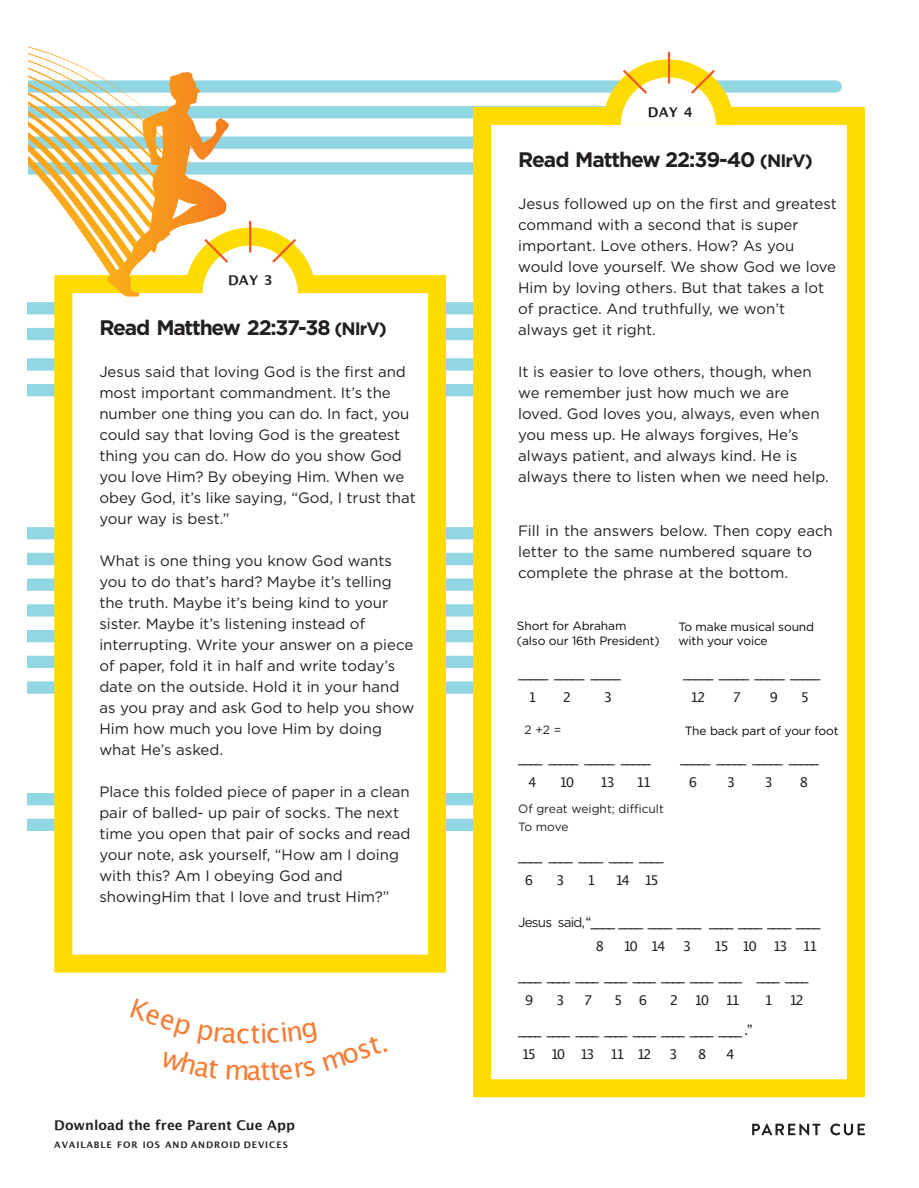
<style>
.page{position:relative;width:919px;height:1188px;background:#fff}
.page>*{position:absolute;margin:0;border:0;box-sizing:border-box;transform-origin:0 0}
.t1{font:27px "Lucida Grande";color:#f47d38}
.t2{font:700 21px "Gotham";letter-spacing:-.055em;color:#231f20}
.t3{font:15px/21px "Gotham";color:#231f20}
.t4{font:13.5px/24px "Lucida Grande";letter-spacing:-.145em;color:#231f20}
.t5{font:700 13.5px "Lucida Grande";color:#231f20}
.t6{font:12px/14.4px "Gotham";letter-spacing:-.01em;color:#080704}
.t7{font:12px/18px "Gotham";color:#231f20}
.t8{font:700 9px "Lucida Grande";letter-spacing:.095em;color:#231f20}
.s1{font-size:18px}
.s2{font-family:"Gotham"}
</style>
<div class="page">
<svg style="left:27px;top:527px;width:446px;height:12px"></svg>
<svg style="left:27px;top:553px;width:446px;height:12px"></svg>
<svg style="left:27px;top:579px;width:446px;height:12px"></svg>
<svg style="left:27px;top:604px;width:446px;height:13px"></svg>
<svg style="left:27px;top:630px;width:446px;height:12px"></svg>
<svg style="left:27px;top:656px;width:446px;height:12px"></svg>
<svg style="left:27px;top:681px;width:446px;height:13px"></svg>
<svg style="left:27px;top:358px;width:446px;height:13px"></svg>
<svg style="left:27px;top:384px;width:446px;height:12px"></svg>
<svg style="left:27px;top:328px;width:446px;height:12px"></svg>
<svg style="left:27px;top:793px;width:446px;height:12px"></svg>
<svg style="left:27px;top:819px;width:446px;height:12px"></svg>
<div style="left:473px;top:107px;width:391px;height:990px;border:18px solid #ffdc01"></div>
<svg style="left:752px;top:1124px;width:68px;height:11px"></svg>
<svg style="left:830px;top:1124px;width:34px;height:11px"></svg>
<div style="left:63px;top:284px;width:374px;height:680px;background:#fff"></div>
<div style="left:54px;top:275px;width:392px;height:698px;border:18px solid #ffdc01"></div>
<svg style="left:27px;top:46px;width:814px;height:268px"></svg>
<p class="t5" style="left:228px;top:275px;width:46px">DAY 3</p>
<h2 class="t2" style="left:99px;top:318px;width:289px">Read Matthew 22:37-38 <span class="s1">(NIrV)</span></h2>
<p class="t3" style="left:99px;top:362px;width:318px">Jesus said that loving God is the first and most important commandment. It’s the number one thing you can do. In fact, you could say that loving God is the greatest thing you can do. How do you show God you love Him? By obeying Him. When we obey God, it’s like saying, “God, I trust that your way is best.”</p>
<p class="t3" style="left:99px;top:551px;width:316px">What is one thing you know God wants you to do that’s hard? Maybe it’s telling the truth. Maybe it’s being kind to your sister. Maybe it’s listening instead of interrupting. Write your answer on a piece of paper, fold it in half and write today’s date on the outside. Hold it in your hand as you pray and ask God to help you show Him how much you love Him by doing what He’s asked.</p>
<p class="t3" style="left:99px;top:782px;width:313px">Place this folded piece of paper in a clean pair of balled- up pair of socks. The next time you open that pair of socks and read your note, ask yourself, “How am I doing with this? Am I obeying God and showingHim that I love and trust Him?”</p>
<h1 class="t1" style="left:250px;top:1022px;width:12px">t</h1>
<h1 class="t1" style="left:246px;top:1059px;width:16px">a</h1>
<p class="t5" style="left:54px;top:1119px;width:242px">Download the free Parent Cue App</p>
<p class="t8" style="left:54px;top:1141px;width:235px">AVAILABLE FOR IOS AND ANDROID DEVICES</p>
<p class="t5" style="left:647px;top:106px;width:46px">DAY 4</p>
<h2 class="t2" style="left:518px;top:150px;width:296px">Read Matthew 22:39-40 <span class="s1">(NIrV)</span></h2>
<p class="t3" style="left:518px;top:194px;width:320px">Jesus followed up on the first and greatest command with a second that is super important. Love others. How? As you would love yourself. We show God we love Him by loving others. But that takes a lot of practice. And truthfully, we won’t always get it right.</p>
<p class="t3" style="left:518px;top:362px;width:312px">It is easier to love others, though, when we remember just how much we are loved. God loves you, always, even when you mess up. He always forgives, He’s always patient, and always kind. He is always there to listen when we need help.</p>
<p class="t3" style="left:518px;top:521px;width:316px">Fill in the answers below. Then copy each letter to the same numbered square to complete the phrase at the bottom.</p>
<p class="t6" style="left:517px;top:620px;width:144px">Short for Abraham<br>(also our 16th President)</p>
<p class="t6" style="left:678px;top:620px;width:137px">To make musical sound with your voice</p>
<p class="t4" style="left:518px;top:662px;width:104px">_____ _____ _____</p>
<p class="t4" style="left:683px;top:662px;width:139px">_____ _____ _____ _____</p>
<p class="t4" style="left:528px;top:686px;width:10px">1</p>
<p class="t4" style="left:562px;top:686px;width:10px">2</p>
<p class="t4" style="left:603px;top:686px;width:10px">3</p>
<p class="t4" style="left:690px;top:686px;width:17px">12</p>
<p class="t4" style="left:732px;top:686px;width:10px">7</p>
<p class="t4" style="left:769px;top:686px;width:10px">9</p>
<p class="t4" style="left:800px;top:686px;width:10px">5</p>
<p class="t7" style="left:524px;top:721px;width:38px">2+2=</p>
<p class="t4" style="left:518px;top:747px;width:134px">____ _____ _____ _____</p>
<p class="t4" style="left:680px;top:747px;width:140px">_____ _____ _____ _____</p>
<p class="t4" style="left:528px;top:771px;width:10px">4</p>
<p class="t4" style="left:559px;top:771px;width:17px">10</p>
<p class="t4" style="left:599px;top:771px;width:17px">13</p>
<p class="t4" style="left:636px;top:771px;width:17px">11</p>
<p class="t4" style="left:688px;top:771px;width:10px">6</p>
<p class="t4" style="left:726px;top:771px;width:10px">3</p>
<p class="t4" style="left:764px;top:771px;width:10px">3</p>
<p class="t4" style="left:799px;top:771px;width:10px">8</p>
<p class="t6" style="left:684px;top:724px;width:155px">The back part of your foot</p>
<p class="t7" style="left:518px;top:801px;width:147px">Of great weight; difficult<br>To move</p>
<p class="t4" style="left:524px;top:845px;width:140px;text-indent:-7px">____ ____ ____ ____ ____<br>6</p>
<p class="t4" style="left:556px;top:869px;width:10px">3</p>
<p class="t4" style="left:587px;top:869px;width:10px">1</p>
<p class="t4" style="left:615px;top:869px;width:45px">14 15</p>
<p class="t4" style="left:595px;top:911px;width:226px;text-indent:-77px"><span class="s2">Jesus said,</span>“____ ____ ____ ____ ____ ____ ____ ____<br>8</p>
<p class="t4" style="left:623px;top:935px;width:44px">10 14</p>
<p class="t4" style="left:682px;top:935px;width:10px">3</p>
<p class="t4" style="left:713px;top:935px;width:105px">15 10 13 11</p>
<p class="t4" style="left:524px;top:965px;width:285px;text-indent:-7px">____ ____ ____ ____ ____ ____ ____ ____ ____ ____<br>9</p>
<p class="t4" style="left:556px;top:989px;width:10px">3</p>
<p class="t4" style="left:583px;top:989px;width:10px">7</p>
<p class="t4" style="left:614px;top:989px;width:35px">5 6</p>
<p class="t4" style="left:670px;top:989px;width:72px">2 10 11</p>
<p class="t4" style="left:764px;top:989px;width:41px">1 12</p>
<p class="t4" style="left:518px;top:1019px;width:236px">____ ____ ____ ____ ____ ____ ____ ____ .”<br>15 10 13 11 12</p>
<p class="t4" style="left:669px;top:1043px;width:10px">3</p>
<p class="t4" style="left:697px;top:1043px;width:10px">8</p>
<p class="t4" style="left:726px;top:1043px;width:10px">4</p>
</div>
